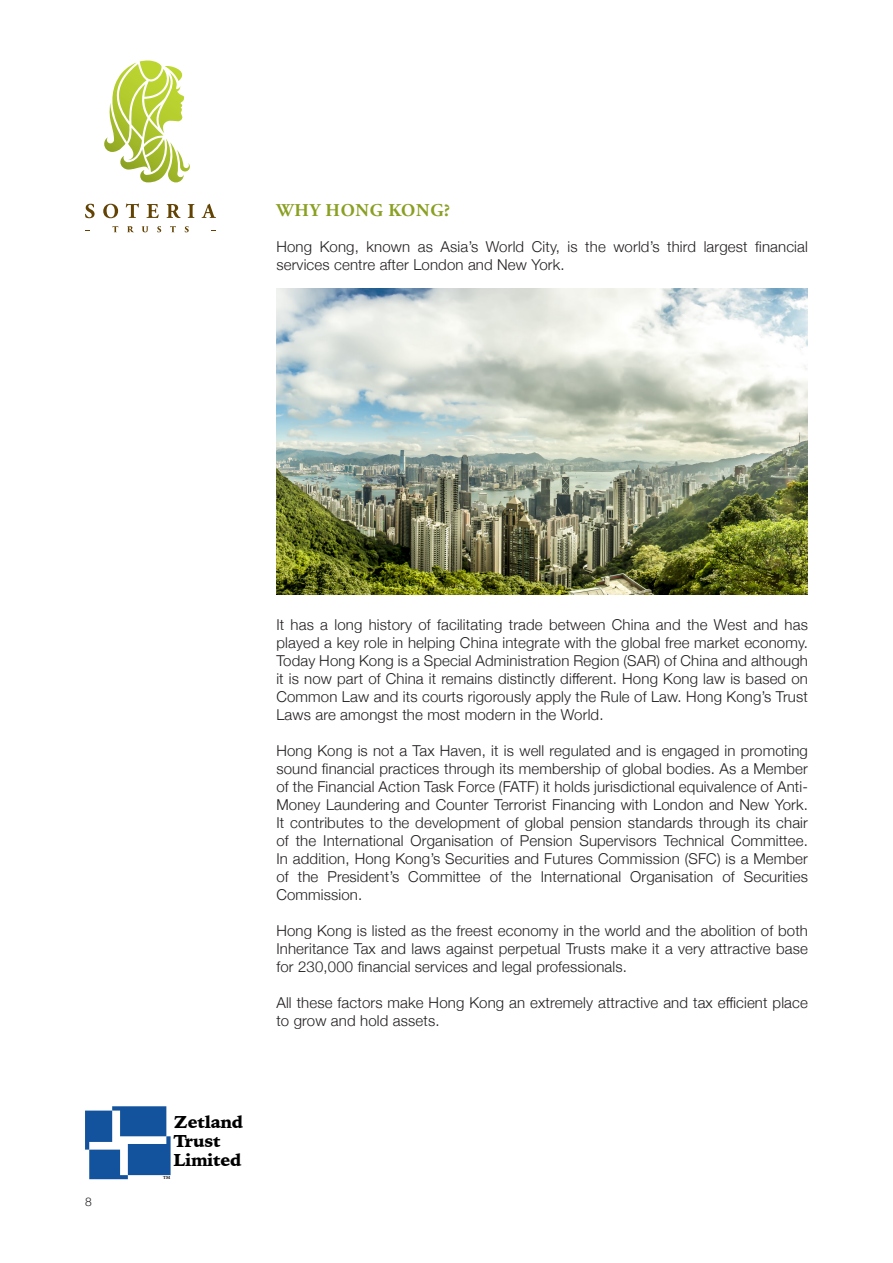
<style>
.page{position:relative;width:893px;height:1263px;background:#fff}
.page>*{position:absolute;margin:0;border:0;box-sizing:border-box;transform-origin:0 0}
.t1{font:700 18px "Adobe Garamond Pro";letter-spacing:.04em;color:#8aa022}
.t2{font:900 17.1px/18.9px "Iowan Old Style";letter-spacing:-.025em;color:#000}
.t3{font:300 15px/18px "Helvetica Neue";letter-spacing:.01em;color:#231f20;text-align:justify}
.t4{font:300 12px "Helvetica Neue";color:#231f20}
.t5{font:700 4.35px "Iowan Old Style";color:#000}
</style>
<div class="page">
<svg style="left:104px;top:61px;width:86px;height:121px"></svg>
<svg style="left:85px;top:204px;width:10px;height:14px"></svg>
<svg style="left:103px;top:204px;width:15px;height:14px"></svg>
<svg style="left:126px;top:204px;width:13px;height:14px"></svg>
<svg style="left:146px;top:204px;width:13px;height:14px"></svg>
<svg style="left:167px;top:204px;width:14px;height:14px"></svg>
<svg style="left:188px;top:204px;width:6px;height:14px"></svg>
<svg style="left:202px;top:204px;width:14px;height:14px"></svg>
<svg style="left:112px;top:226px;width:6px;height:6px"></svg>
<svg style="left:127px;top:226px;width:7px;height:6px"></svg>
<svg style="left:142px;top:226px;width:6px;height:6px"></svg>
<svg style="left:157px;top:226px;width:4px;height:6px"></svg>
<svg style="left:170px;top:226px;width:6px;height:6px"></svg>
<svg style="left:185px;top:226px;width:4px;height:6px"></svg>
<svg style="left:85px;top:1106px;width:86px;height:73px"></svg>
<img style="left:276px;top:289px;width:532px;height:305px">
<p class="t1" style="left:277px;top:200px;width:175px">WHY HONG KONG?</p>
<p class="t3" style="left:276px;top:237px;width:533px">Hong Kong, known as Asia’s World City, is the world’s third largest financial services centre after London and New York.</p>
<p class="t4" style="left:85px;top:1192px;width:8px">8</p>
<p class="t3" style="left:276px;top:615px;width:533px">It has a long history of facilitating trade between China and the West and has played a key role in helping China integrate with the global free market economy.<br>Today Hong Kong is a Special Administration Region (SAR) of China and although it is now part of China it remains distinctly different. Hong Kong law is based on Common Law and its courts rigorously apply the Rule of Law. Hong Kong’s Trust Laws are amongst the most modern in the World.</p>
<p class="t3" style="left:276px;top:741px;width:533px">Hong Kong is not a Tax Haven, it is well regulated and is engaged in promoting sound financial practices through its membership of global bodies. As a Member of the Financial Action Task Force (FATF) it holds jurisdictional equivalence of Anti-Money Laundering and Counter Terrorist Financing with London and New York.<br>It contributes to the development of global pension standards through its chair of the International Organisation of Pension Supervisors Technical Committee.<br>In addition, Hong Kong’s Securities and Futures Commission (SFC) is a Member of the President’s Committee of the International Organisation of Securities Commission.</p>
<p class="t3" style="left:276px;top:921px;width:533px">Hong Kong is listed as the freest economy in the world and the abolition of both Inheritance Tax and laws against perpetual Trusts make it a very attractive base for 230,000 financial services and legal professionals.</p>
<p class="t3" style="left:276px;top:993px;width:533px">All these factors make Hong Kong an extremely attractive and tax efficient place to grow and hold assets.</p>
<p class="t2" style="left:174px;top:1113px;width:71px">Zetland<br>Trust<br>Limited</p>
<p class="t5" style="left:163px;top:1173px;width:9px">TM</p>
</div>
